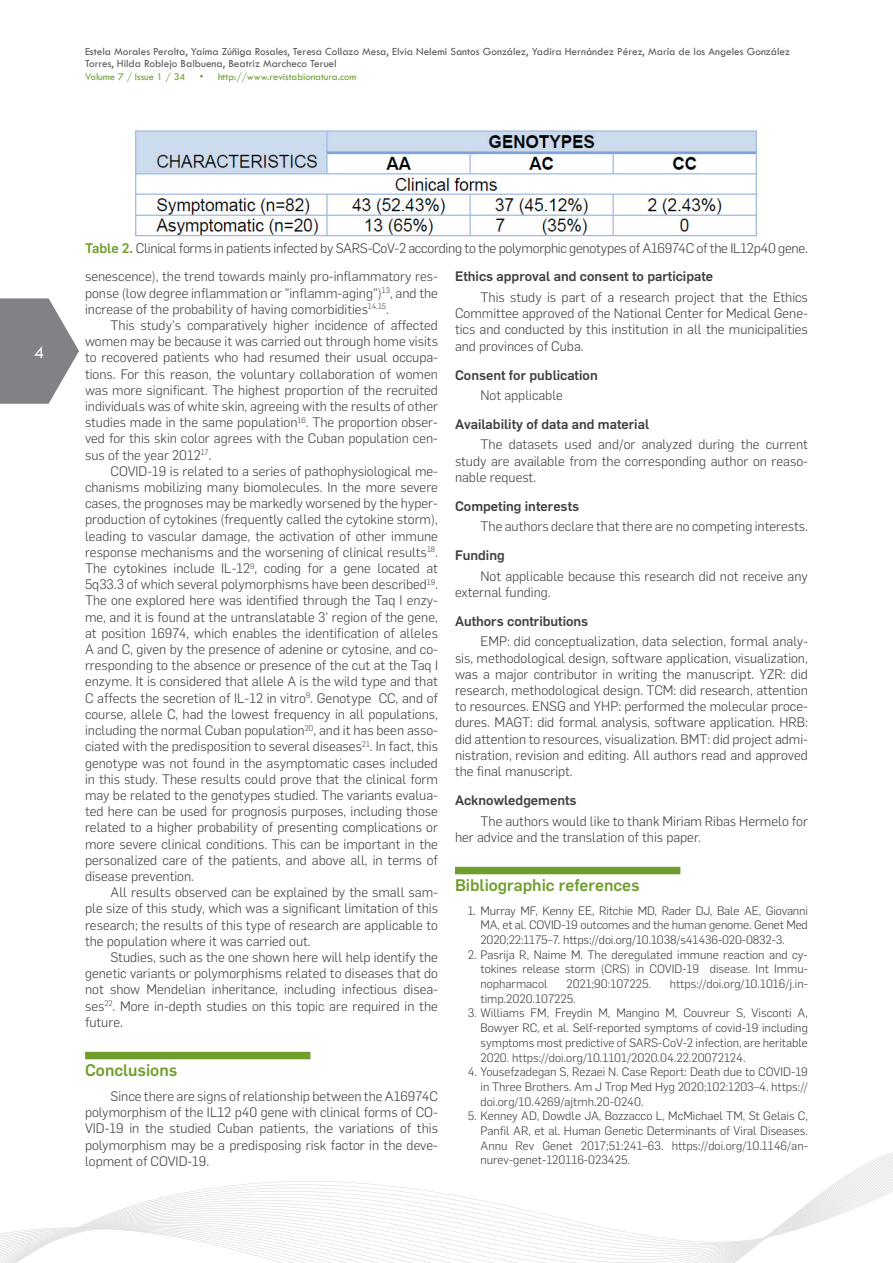
<style>
.page{position:relative;width:893px;height:1263px;background:#fff}
.page>*{position:absolute;margin:0;border:0;box-sizing:border-box;transform-origin:0 0}
.t1{font:18px "Tw Cen";color:#fff}
.t2{font:500 16.5px "Flama";color:#709e2e}
.t3{font:300 13.65px "Flama";letter-spacing:-.02em;color:#3e3e3f}
.t4{font:300 13.5px/16.2px "Flama";color:#3e3e3f;text-align:justify}
.t5{font:500 13.5px "Flama";color:#3e3e3f}
.t6{font:300 12px/14.7px "Flama";color:#3e3e3f;text-align:justify}
.t7{font:11.25px/12px "Tw Cen";color:#57585a}
.t8{font:10.5px "Tw Cen";color:#709e2e}
.s1{font-weight:500;color:#709e2e}
</style>
<div class="page">
<svg style="left:0;top:298px;width:79px;height:106px"></svg>
<svg style="left:0;top:1152px;width:893px;height:111px"></svg>
<div style="left:85px;top:1052px;width:225px;height:7px;background:#709e2e"></div>
<div style="left:455px;top:867px;width:225px;height:7px;background:#709e2e"></div>
<img style="left:135px;top:130px;width:622px;height:107px">
<p class="t7" style="left:85px;top:46px;width:707px">Estela Morales Peralta, Yaíma Zúñiga Rosales, Teresa Collazo Mesa, Elvia Nelemi Santos González, Yadira Hernández Pérez, María de los Angeles González<br>Torres, Hilda Roblejo Balbuena, Beatriz Marcheco Teruel</p>
<p class="t8" style="left:85px;top:70px;width:102px">Volume 7 / Issue 1 / 34</p>
<p class="t8" style="left:200px;top:70px;width:158px">• http://www.revistabionatura.com</p>
<h1 class="t1" style="left:34px;top:341px;width:11px">4</h1>
<p class="t3" style="left:85px;top:239px;width:724px"><span class="s1">Table 2.</span> Clinical forms in patients infected by SARS-CoV-2 according to the polymorphic genotypes of A16974C of the IL12p40 gene.</p>
<p class="t4" style="left:85px;top:268px;width:354px">senescence), the trend towards mainly pro-inflammatory res&shy;ponse (low degree inflammation or "inflamm-aging")<sup>13</sup>, and the increase of the probability of having comorbidities<sup>14,15</sup>.</p>
<p class="t4" style="left:85px;top:316px;width:354px;text-indent:26px">This study's comparatively higher incidence of affected women may be because it was carried out through home visits to recovered patients who had resumed their usual occupa&shy;tions. For this reason, the voluntary collaboration of women was more significant. The highest proportion of the recruited individuals was of white skin, agreeing with the results of other studies made in the same population<sup>16</sup>. The proportion obser&shy;ved for this skin color agrees with the Cuban population cen&shy;sus of the year 2012<sup>17</sup>.</p>
<p class="t4" style="left:85px;top:462px;width:354px;text-indent:26px">COVID-19 is related to a series of pathophysiological me&shy;chanisms mobilizing many biomolecules. In the more severe cases, the prognoses may be markedly worsened by the hyper&shy;production of cytokines (frequently called the cytokine storm), leading to vascular damage, the activation of other immune response mechanisms and the worsening of clinical results<sup>18</sup>.<br>The cytokines include IL-12<sup>9</sup>, coding for a gene located at 5q33.3 of which several polymorphisms have been described<sup>19</sup>.<br>The one explored here was identified through the Taq I enzy&shy;me, and it is found at the untranslatable 3' region of the gene, at position 16974, which enables the identification of alleles A and C, given by the presence of adenine or cytosine, and co&shy;rresponding to the absence or presence of the cut at the Taq I enzyme. It is considered that allele A is the wild type and that C affects the secretion of IL-12 in vitro<sup>9</sup>. Genotype CC, and of course, allele C, had the lowest frequency in all populations, including the normal Cuban population<sup>20</sup>, and it has been asso&shy;ciated with the predisposition to several diseases<sup>21</sup>. In fact, this genotype was not found in the asymptomatic cases included in this study. These results could prove that the clinical form may be related to the genotypes studied. The variants evalua&shy;ted here can be used for prognosis purposes, including those related to a higher probability of presenting complications or more severe clinical conditions. This can be important in the personalized care of the patients, and above all, in terms of disease prevention.</p>
<p class="t4" style="left:85px;top:883px;width:354px;text-indent:26px">All results observed can be explained by the small sam&shy;ple size of this study, which was a significant limitation of this research; the results of this type of research are applicable to the population where it was carried out.</p>
<p class="t4" style="left:85px;top:948px;width:354px;text-indent:26px">Studies, such as the one shown here will help identify the genetic variants or polymorphisms related to diseases that do not show Mendelian inheritance, including infectious disea&shy;ses<sup>22</sup>. More in-depth studies on this topic are required in the future.</p>
<p class="t2" style="left:85px;top:1058px;width:94px">Conclusions</p>
<p class="t4" style="left:85px;top:1087px;width:354px;text-indent:26px">Since there are signs of relationship between the A16974C polymorphism of the IL12 p40 gene with clinical forms of CO-VID-19 in the studied Cuban patients, the variations of this polymorphism may be a predisposing risk factor in the deve&shy;lopment of COVID-19.</p>
<p class="t5" style="left:455px;top:267px;width:260px">Ethics approval and consent to participate</p>
<p class="t4" style="left:455px;top:288px;width:354px;text-indent:26px">This study is part of a research project that the Ethics Committee approved of the National Center for Medical Gene&shy;tics and conducted by this institution in all the municipalities and provinces of Cuba.</p>
<p class="t5" style="left:455px;top:365px;width:144px">Consent for publication</p>
<p class="t4" style="left:480px;top:386px;width:84px">Not applicable</p>
<p class="t5" style="left:455px;top:414px;width:196px">Availability of data and material</p>
<p class="t4" style="left:455px;top:436px;width:354px;text-indent:26px">The datasets used and/or analyzed during the current study are available from the corresponding author on reaso&shy;nable request.</p>
<p class="t5" style="left:455px;top:496px;width:126px">Competing interests</p>
<p class="t4" style="left:480px;top:518px;width:329px">The authors declare that there are no competing interests.</p>
<p class="t5" style="left:455px;top:546px;width:51px">Funding</p>
<p class="t4" style="left:455px;top:567px;width:354px;text-indent:26px">Not applicable because this research did not receive any external funding.</p>
<p class="t5" style="left:455px;top:611px;width:135px">Authors contributions</p>
<p class="t4" style="left:455px;top:633px;width:354px;text-indent:26px">EMP: did conceptualization, data selection, formal analy&shy;sis, methodological design, software application, visualization, was a major contributor in writing the manuscript. YZR: did research, methodological design. TCM: did research, attention to resources. ENSG and YHP: performed the molecular proce&shy;dures. MAGT: did formal analysis, software application. HRB: did attention to resources, visualization. BMT: did project admi&shy;nistration, revision and editing. All authors read and approved the final manuscript.</p>
<p class="t5" style="left:455px;top:790px;width:123px">Acknowledgements</p>
<p class="t4" style="left:455px;top:812px;width:354px;text-indent:26px">The authors would like to thank Miriam Ribas Hermelo for her advice and the translation of this paper.</p>
<p class="t2" style="left:455px;top:873px;width:186px">Bibliographic references</p>
<p class="t6" style="left:480px;top:902px;width:329px;text-indent:-13px">1. Murray MF, Kenny EE, Ritchie MD, Rader DJ, Bale AE, Giovanni MA, et al. COVID-19 outcomes and the human genome. Genet Med 2020;22:1175–7. https://doi.org/10.1038/s41436-020-0832-3.</p>
<p class="t6" style="left:480px;top:946px;width:329px;text-indent:-13px">2. Pasrija R, Naime M. The deregulated immune reaction and cy&shy;tokines release storm (CRS) in COVID-19 disease. Int Immu&shy;nopharmacol</p>
<p class="t6" style="left:566px;top:976px;width:86px">2021;90:107225.</p>
<p class="t6" style="left:670px;top:976px;width:140px">https://doi.org/10.1016/j.in-</p>
<p class="t6" style="left:480px;top:990px;width:97px">timp.2020.107225.</p>
<p class="t6" style="left:480px;top:1005px;width:329px;text-indent:-13px">3. Williams FM, Freydin M, Mangino M, Couvreur S, Visconti A, Bowyer RC, et al. Self-reported symptoms of covid-19 including symptoms most predictive of SARS-CoV-2 infection, are heritable 2020. https://doi.org/10.1101/2020.04.22.20072124.</p>
<p class="t6" style="left:480px;top:1064px;width:329px;text-indent:-13px">4. Yousefzadegan S, Rezaei N. Case Report: Death due to COVID-19 in Three Brothers. Am J Trop Med Hyg 2020;102:1203–4. https:// doi.org/10.4269/ajtmh.20-0240.</p>
<p class="t6" style="left:480px;top:1108px;width:329px;text-indent:-13px">5. Kenney AD, Dowdle JA, Bozzacco L, McMichael TM, St Gelais C, Panfil AR, et al. Human Genetic Determinants of Viral Diseases.<br>Annu Rev Genet 2017;51:241–63. https://doi.org/10.1146/an&shy;nurev-genet-120116-023425.</p>
</div>
